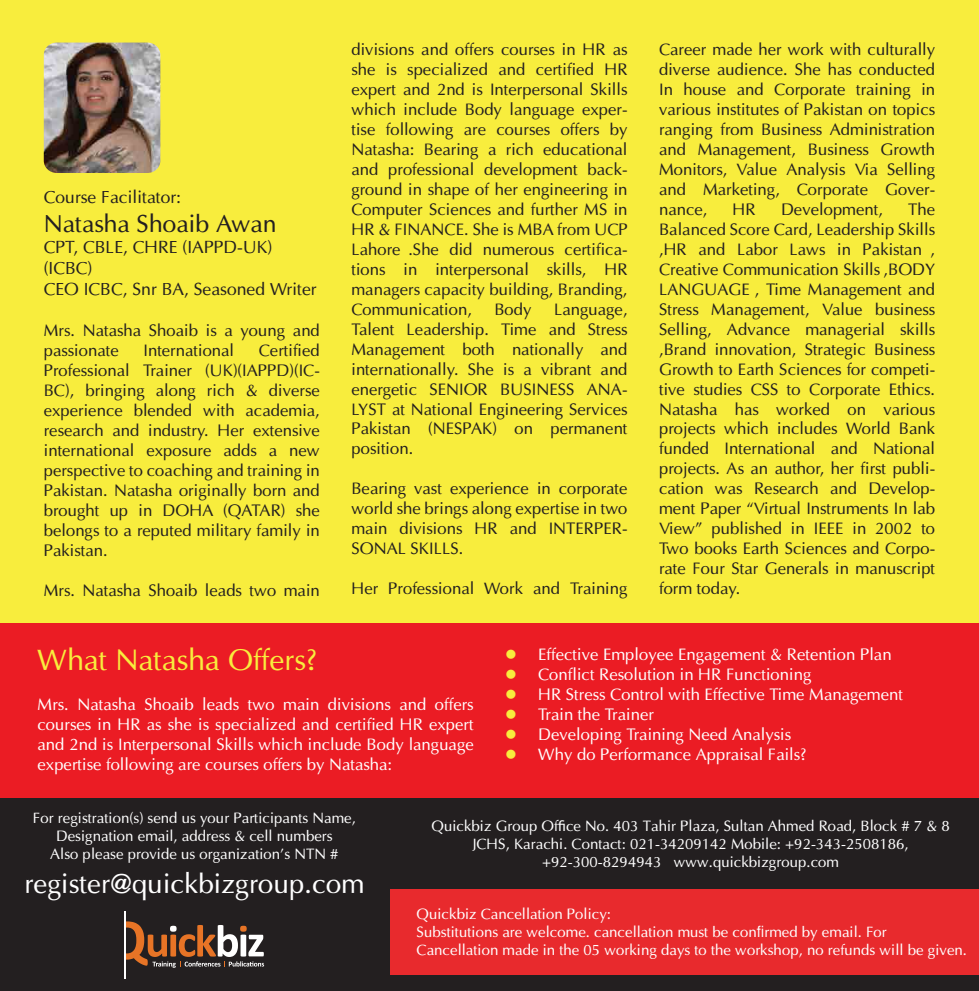
<style>
.page{position:relative;width:979px;height:991px;background:#fff}
.page>*{position:absolute;margin:0;border:0;box-sizing:border-box;transform-origin:0 0}
.t1{font:29.75px "Optima";color:#f8ed3d}
.t2{font:27.47px "Optima";color:#fff}
.t3{font:24.5px "Optima";color:#231f20}
.t4{font:17.5px/21px "Optima";color:#231f20}
.t5{font:16.62px/19.9px "Optima";color:#231f20;text-align:justify}
.t6{font:16.62px/19.9px "Optima";color:#fff;text-align:justify}
.t7{font:15.05px/18px "Optima";color:#fff}
.t8{font:14.88px/18px "Optima";color:#fff;text-align:center}
.s1{color:#f8ed3d}
.s2{font-family:"Myriad Pro"}
.s3{font-family:"Helvetica LT Std";font-stretch:condensed}
</style>
<div class="page">
<div style="left:0;top:0;width:978px;height:627px;background:#f8ed3d"></div>
<img style="left:44px;top:43px;width:116px;height:130px">
<div style="left:0;top:623px;width:978px;height:174px;background:#eb1c24"></div>
<div style="left:0;top:797px;width:978px;height:193px;background:#231f20"></div>
<div style="left:391px;top:889px;width:587px;height:85px;background:#e82a2d"></div>
<svg style="left:126px;top:921px;width:138px;height:46px"></svg>
<hr style="left:125px;top:910px;width:1px;height:68px;background:#fff">
<p class="t4" style="left:44px;top:186px;width:139px">Course Facilitator:</p>
<h3 class="t3" style="left:44px;top:209px;width:234px">Natasha Shoaib Awan</h3>
<p class="t4" style="left:44px;top:237px;width:274px">CPT, CBLE, CHRE (IAPPD-UK) (ICBC)<br>CEO ICBC, Snr BA, Seasoned Writer</p>
<p class="t5" style="left:44px;top:320px;width:278px">Mrs. Natasha Shoaib is a young and passionate</p>
<p class="t5" style="left:143px;top:340px;width:92px">International</p>
<p class="t5" style="left:44px;top:340px;width:278px;text-indent:215px">Certified Professional Trainer (UK)(IAPPD)(IC-BC), bringing along rich &amp; diverse experience blended with academia, research and industry. Her extensive international exposure adds a new perspective to coaching and training in Pakistan. Natasha originally born and brought up in DOHA (QATAR) she belongs to a reputed military family in Pakistan.</p>
<p class="t5" style="left:44px;top:580px;width:277px">Mrs. Natasha Shoaib leads two main</p>
<p class="t5" style="left:351px;top:39px;width:278px">divisions and offers courses in HR as she is specialized and certified HR expert and 2nd is Interpersonal Skills which include Body language exper&shy;tise following are courses offers by Natasha: Bearing a rich educational and professional development back&shy;ground in shape of her engineering in Computer Sciences and further MS in HR &amp; FINANCE. She is MBA from UCP Lahore .She did numerous certifica&shy;tions in interpersonal skills, HR managers capacity building, Branding, Communication,</p>
<p class="t5" style="left:494px;top:299px;width:39px">Body</p>
<p class="t5" style="left:351px;top:299px;width:278px;text-indent:203px">Language, Talent Leadership. Time and Stress Management both nationally and internationally. She is a vibrant and energetic SENIOR BUSINESS ANA-LYST at National Engineering Services Pakistan (NESPAK) on permanent position.</p>
<p class="t5" style="left:351px;top:478px;width:278px">Bearing vast experience in corporate world she brings along expertise in two main divisions HR and INTERPER-SONAL SKILLS.</p>
<p class="t5" style="left:351px;top:578px;width:277px">Her Professional Work and Training</p>
<p class="t5" style="left:659px;top:39px;width:278px">Career made her work with culturally diverse audience. She has conducted In house and Corporate training in various institutes of Pakistan on topics ranging from Business Administration and Management, Business Growth Monitors, Value Analysis Via Selling and Marketing, Corporate Gover&shy;nance,</p>
<p class="t5" style="left:732px;top:199px;width:25px">HR</p>
<p class="t5" style="left:781px;top:199px;width:104px">Development,</p>
<p class="t5" style="left:659px;top:199px;width:278px;text-indent:249px">The Balanced Score Card, Leadership Skills ,HR and Labor Laws in Pakistan , Creative Communication Skills ,BODY LANGUAGE , Time Management and Stress Management, Value business Selling, Advance managerial skills ,Brand innovation, Strategic Business Growth to Earth Sciences for competi&shy;tive studies CSS to Corporate Ethics.<br>Natasha has worked on various projects which includes World Bank funded International and National projects. As an author, her first publi&shy;cation was Research and Develop&shy;ment Paper “Virtual Instruments In lab View” published in IEEE in 2002 to Two books Earth Sciences and Corpo&shy;rate Four Star Generals in manuscript form today.</p>
<h1 class="t1" style="left:38px;top:641px;width:281px">What Natasha Offers?</h1>
<p class="t6" style="left:38px;top:694px;width:437px">Mrs. Natasha Shoaib leads two main divisions and offers courses in HR as she is specialized and certified HR expert and 2nd is Interpersonal Skills which include Body language expertise following are courses offers by Natasha:</p>
<p class="t6" style="left:505px;top:644px;width:388px"><span class="s1">●</span> Effective Employee Engagement &amp; Retention Plan</p>
<p class="t6" style="left:505px;top:664px;width:308px"><span class="s1">●</span> Conflict Resolution in HR Functioning</p>
<p class="t6" style="left:505px;top:684px;width:399px"><span class="s1">●</span> HR Stress Control with Effective Time Management</p>
<p class="t6" style="left:505px;top:704px;width:150px"><span class="s1">●</span> Train the Trainer</p>
<p class="t6" style="left:505px;top:724px;width:287px"><span class="s1">●</span> Developing Training Need Analysis</p>
<p class="t6" style="left:505px;top:743px;width:303px"><span class="s1">●</span> Why do Performance Appraisal Fails?</p>
<p class="t8" style="left:33px;top:809px;width:324px">For registration(s) send us your Participants Name,<br>Designation email, address &amp; cell numbers<br>Also please provide us organization’s NTN #</p>
<h2 class="t2" style="left:24px;top:866px;width:341px">register@quickbizgroup.com</h2>
<p class="t8" style="left:431px;top:816px;width:519px">Quickbiz Group Of<span class="s2">fi</span>ce No. 403 Tahir Plaza, Sultan Ahmed Road, Block # 7 &amp; 8<br>JCHS, Karachi. Contact: 021-34209142 Mobile: +92-343-2508186, +92-300-8294943 www.quickbizgroup.com</p>
<p class="t7" style="left:416px;top:904px;width:552px">Quickbiz Cancellation Policy:<br>Substitutions are welcome. cancellation must be con<span class="s3">fi</span>rmed by email. For<br>Cancellation made in the 05 working days to the workshop, no refunds will be given.</p>
</div>
